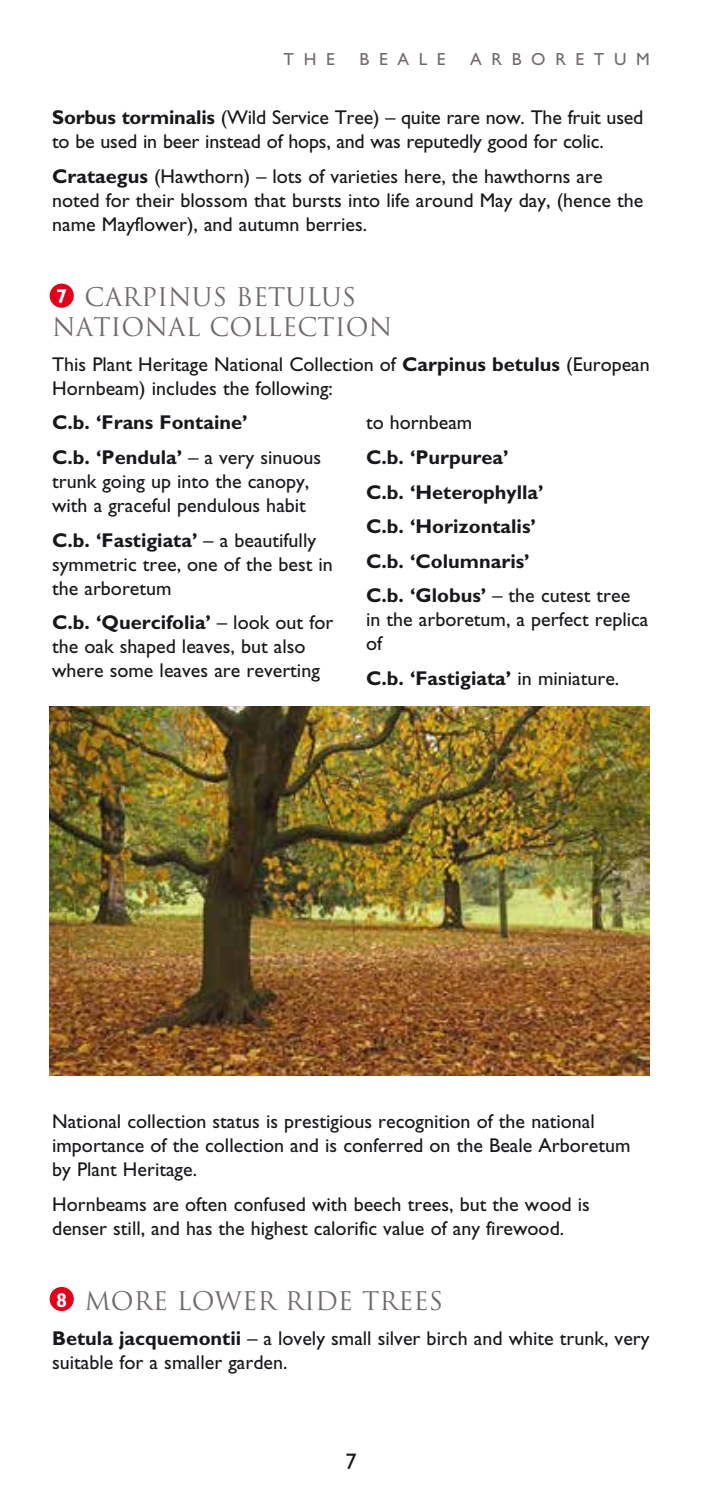
<style>
.page{position:relative;width:702px;height:1489px;background:#fff}
.page>*{position:absolute;margin:0;border:0;box-sizing:border-box;transform-origin:0 0}
.t1{font:25px/30px "Trajan";color:#726a6a;text-align:center}
.t2{font:22.5px "Gill Sans";color:#1a171c}
.t3{font:20px/24px "Gill Sans";color:#1a171c}
.t4{font:700 20px/34.8px "Gill Sans";color:#1a171c}
.t5{font:700 20px "Gill Sans";color:#fff}
.t6{font:17.5px "Gill Sans";letter-spacing:.55em;color:#726a6a}
.s1{font-weight:700}
.s2{font-weight:400}
</style>
<div class="page">
<img style="left:50px;top:707px;width:599px;height:368px">
<div style="left:50px;top:283px;width:24px;height:25px;background:#e2001a;border-radius:50%"></div>
<div style="left:50px;top:1286px;width:24px;height:24px;background:#e2001a;border-radius:50%"></div>
<p class="t6" style="left:283px;top:49px;width:53px">THE</p>
<p class="t6" style="left:359px;top:49px;width:88px">BEALE</p>
<p class="t6" style="left:470px;top:49px;width:181px">ARBORETUM</p>
<p class="t3" style="left:52px;top:105px;width:592px"><span class="s1">Sorbus torminalis</span> (Wild Service Tree) – quite rare now. The fruit used to be used in beer instead of hops, and was reputedly good for colic.</p>
<p class="t3" style="left:52px;top:164px;width:593px"><span class="s1">Crataegus</span> (Hawthorn) – lots of varieties here, the hawthorns are noted for their blossom that bursts into life around May day, (hence the name Mayflower), and autumn berries.</p>
<p class="t1" style="left:52px;top:282px;width:342px">CARPINUS BETULUS<br>NATIONAL COLLECTION</p>
<p class="t3" style="left:52px;top:352px;width:599px">This Plant Heritage National Collection of <span class="s1">Carpinus betulus</span> (European<br>Hornbeam) includes the following:</p>
<p class="t4" style="left:52px;top:405px;width:270px">C.b. ‘Frans Fontaine’<br>C.b. ‘Pendula’ <span class="s2">– a very sinuous</span></p>
<p class="t3" style="left:52px;top:469px;width:259px">trunk going up into the canopy, with a graceful pendulous habit</p>
<p class="t3" style="left:52px;top:528px;width:282px"><span class="s1">C.b. ‘Fastigiata’</span> – a beautifully symmetric tree, one of the best in the arboretum</p>
<p class="t3" style="left:52px;top:610px;width:283px"><span class="s1">C.b. ‘Quercifolia’</span> – look out for the oak shaped leaves, but also where some leaves are reverting</p>
<p class="t5" style="left:56px;top:284px;width:13px">7</p>
<p class="t3" style="left:366px;top:410px;width:108px">to hornbeam</p>
<p class="t4" style="left:366px;top:439px;width:266px">C.b. ‘Purpurea’<br>C.b. ‘Heterophylla’<br>C.b. ‘Horizontalis’<br>C.b. ‘Columnaris’<br>C.b. ‘Globus’ <span class="s2">– the cutest tree</span></p>
<p class="t3" style="left:366px;top:608px;width:284px">in the arboretum, a perfect replica of</p>
<p class="t4" style="left:366px;top:661px;width:255px">C.b. ‘Fastigiata’ <span class="s2">in miniature.</span></p>
<p class="t3" style="left:52px;top:1109px;width:580px">National collection status is prestigious recognition of the national importance of the collection and is conferred on the Beale Arboretum by Plant Heritage.</p>
<p class="t3" style="left:52px;top:1191px;width:539px">Hornbeams are often confused with beech trees, but the wood is denser still, and has the highest calorific value of any firewood.</p>
<p class="t1" style="left:85px;top:1285px;width:360px">MORE LOWER RIDE TREES</p>
<p class="t3" style="left:52px;top:1325px;width:599px"><span class="s1">Betula jacquemontii</span> – a lovely small silver birch and white trunk, very suitable for a smaller garden.</p>
<p class="t5" style="left:56px;top:1287px;width:13px">8</p>
<p class="t2" style="left:345px;top:1448px;width:13px">7</p>
</div>
